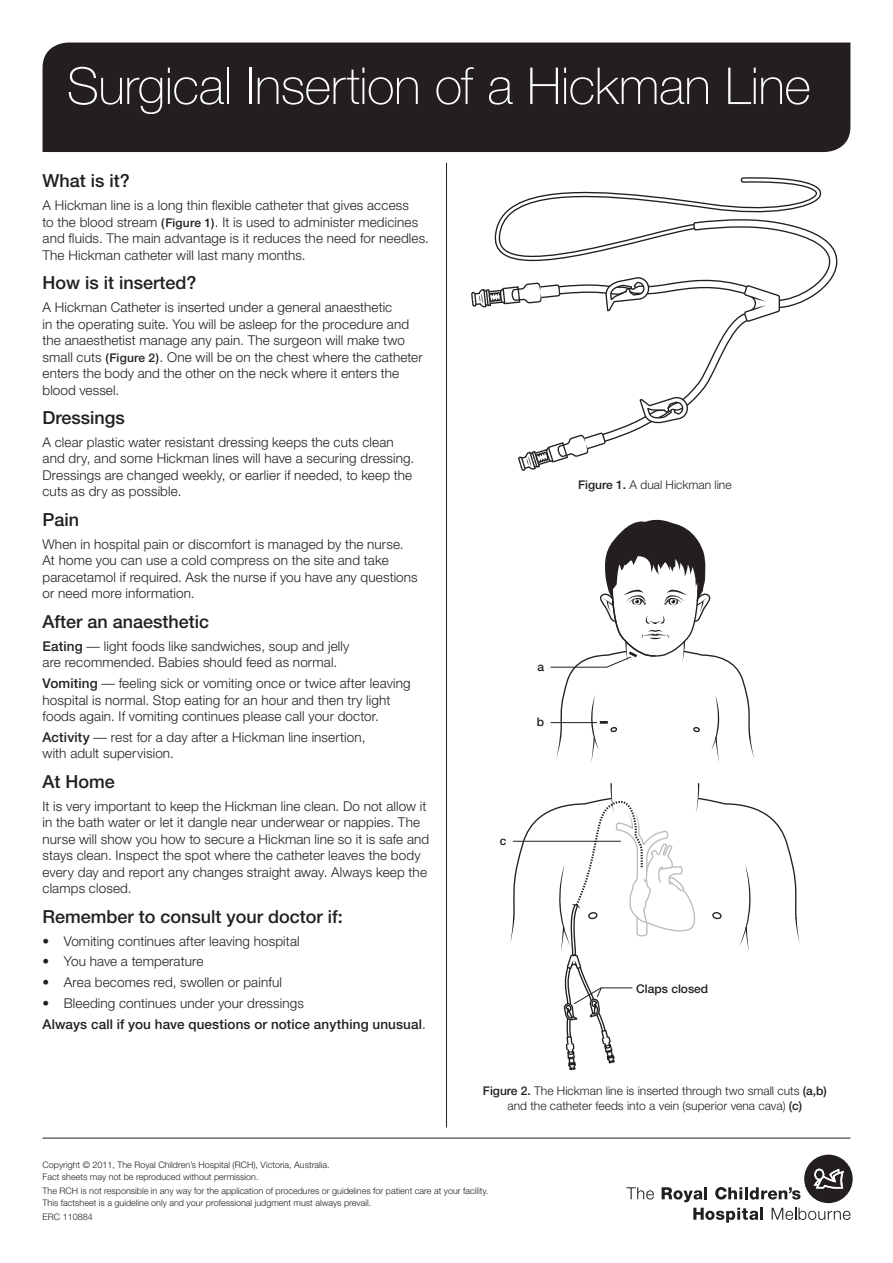
<style>
.page{position:relative;width:893px;height:1263px;background:#fff}
.page>*{position:absolute;margin:0;border:0;box-sizing:border-box;transform-origin:0 0}
.t1{font:100 51px "Helvetica Neue";letter-spacing:-.01em;color:#fff}
.t2{font:500 18px "Helvetica Neue";color:#231f20}
.t3{font:300 13.5px/16.5px "Helvetica Neue";letter-spacing:.01em;color:#231f20}
.t4{font:500 13.5px/20.7px "Helvetica Neue";letter-spacing:.01em;color:#231f20}
.t5{font:300 12px/15px "Helvetica Neue";color:#231f20;text-align:center}
.t6{font:500 12px "Helvetica Neue";color:#231f20}
.t7{font:300 9px/12px "Helvetica Neue";color:#231f20}
.s1{font-weight:500;font-size:12px}
.s2{font-weight:500}
.s3{font-weight:300}
</style>
<div class="page">
<hr style="left:446px;top:163px;width:1px;height:964px;background:#231f20">
<svg style="left:626px;top:1187px;width:28px;height:12px"></svg>
<svg style="left:662px;top:1155px;width:191px;height:67px"></svg>
<hr style="left:43px;top:1138px;width:807px;height:1px;background:#231f20">
<svg style="left:471px;top:177px;width:367px;height:294px"></svg>
<div style="left:43px;top:43px;width:807px;height:109px;background:#231f20"></div>
<svg style="left:550px;top:519px;width:204px;height:243px"></svg>
<hr style="left:551px;top:722px;width:46px;height:1px;background:#231f20">
<svg style="left:510px;top:783px;width:290px;height:288px"></svg>
<h1 class="t1" style="left:67px;top:57px;width:746px">Surgical Insertion of a Hickman Line</h1>
<h2 class="t2" style="left:43px;top:170px;width:89px">What is it?</h2>
<p class="t3" style="left:43px;top:197px;width:388px">A Hickman line is a long thin flexible catheter that gives access<br>to the blood stream <span class="s1">(Figure 1)</span>. It is used to administer medicines and fluids. The main advantage is it reduces the need for needles.<br>The Hickman catheter will last many months.</p>
<h2 class="t2" style="left:43px;top:272px;width:156px">How is it inserted?</h2>
<p class="t3" style="left:43px;top:299px;width:382px">A Hickman Catheter is inserted under a general anaesthetic<br>in the operating suite. You will be asleep for the procedure and the anaesthetist manage any pain. The surgeon will make two small cuts <span class="s1">(Figure 2)</span>. One will be on the chest where the catheter enters the body and the other on the neck where it enters the blood vessel.</p>
<h2 class="t2" style="left:43px;top:407px;width:84px">Dressings</h2>
<p class="t3" style="left:43px;top:434px;width:373px">A clear plastic water resistant dressing keeps the cuts clean and dry, and some Hickman lines will have a securing dressing.<br>Dressings are changed weekly, or earlier if needed, to keep the cuts as dry as possible.</p>
<h2 class="t2" style="left:43px;top:509px;width:38px">Pain</h2>
<p class="t3" style="left:43px;top:535px;width:377px">When in hospital pain or discomfort is managed by the nurse.<br>At home you can use a cold compress on the site and take paracetamol if required. Ask the nurse if you have any questions or need more information.</p>
<h2 class="t2" style="left:43px;top:611px;width:168px">After an anaesthetic</h2>
<p class="t3" style="left:43px;top:637px;width:308px"><span class="s2">Eating</span> — light foods like sandwiches, soup and jelly are recommended. Babies should feed as normal.</p>
<p class="t3" style="left:43px;top:675px;width:370px"><span class="s2">Vomiting</span> — feeling sick or vomiting once or twice after leaving hospital is normal. Stop eating for an hour and then try light foods again. If vomiting continues please call your doctor.</p>
<p class="t3" style="left:43px;top:728px;width:324px"><span class="s2">Activity</span> — rest for a day after a Hickman line insertion, with adult supervision.</p>
<h2 class="t2" style="left:43px;top:771px;width:74px">At Home</h2>
<p class="t3" style="left:43px;top:797px;width:388px">It is very important to keep the Hickman line clean. Do not allow it in the bath water or let it dangle near underwear or nappies. The nurse will show you how to secure a Hickman line so it is safe and stays clean. Inspect the spot where the catheter leaves the body every day and report any changes straight away. Always keep the clamps closed.</p>
<h2 class="t2" style="left:43px;top:905px;width:302px">Remember to consult your doctor if:</h2>
<p class="t3" style="left:43px;top:932px;width:259px">• Vomiting continues after leaving hospital</p>
<p class="t3" style="left:43px;top:953px;width:162px">• You have a temperature</p>
<p class="t3" style="left:43px;top:974px;width:241px">• Area becomes red, swollen or painful</p>
<p class="t4" style="left:43px;top:992px;width:385px"><span class="s3">• Bleeding continues under your dressings<br></span>Always call if you have questions or notice anything unusual<span class="s3">.</span></p>
<p class="t5" style="left:578px;top:477px;width:155px"><span class="s2">Figure 1.</span> A dual Hickman line</p>
<p class="t6" style="left:538px;top:659px;width:8px">a</p>
<p class="t6" style="left:537px;top:715px;width:9px">b</p>
<p class="t6" style="left:500px;top:833px;width:8px">c</p>
<p class="t6" style="left:636px;top:981px;width:74px">Claps closed</p>
<p class="t5" style="left:483px;top:1083px;width:345px"><span class="s2">Figure 2.</span> The Hickman line is inserted through two small cuts <span class="s2">(a,b) </span>and the catheter feeds into a vein (superior vena cava) <span class="s2">(c)</span></p>
<p class="t7" style="left:43px;top:1159px;width:289px">Copyright © 2011, The Royal Children’s Hospital (RCH), Victoria, Australia.<br>Fact sheets may not be reproduced without permission.</p>
<p class="t7" style="left:43px;top:1185px;width:447px">The RCH is not responsible in any way for the application of procedures or guidelines for patient care at your facility.<br>This factsheet is a guideline only and your professional judgment must always prevail.</p>
<p class="t7" style="left:43px;top:1211px;width:52px">ERC 110884</p>
</div>
